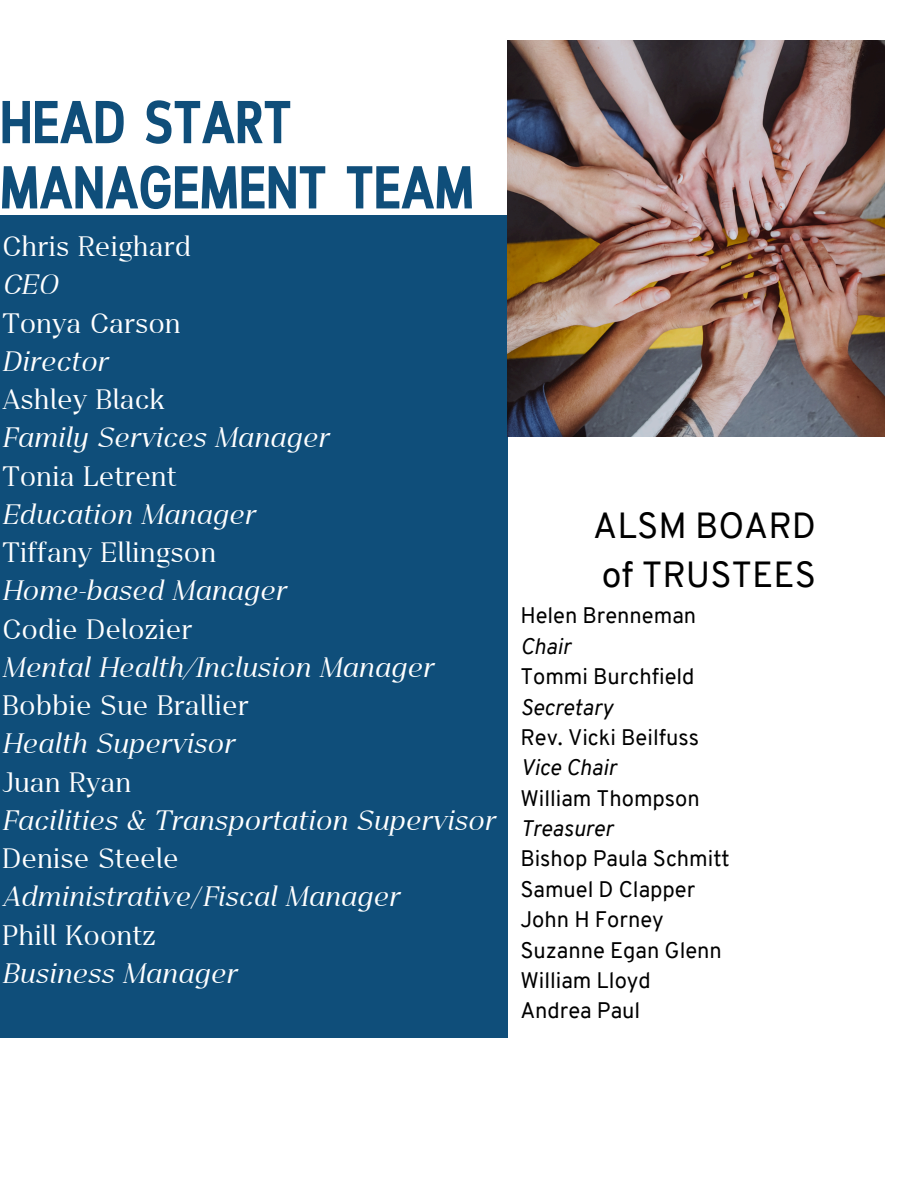
<style>
.page{position:relative;width:918px;height:1188px;background:#fff}
.page>*{position:absolute;margin:0;border:0;box-sizing:border-box;transform-origin:0 0}
.t1{font:700 60.3px/65.2px "Cloud Cond";color:#0f4e7a}
.t2{font:35.4px/49.5px "Overpass";color:#000}
.t3{font:italic 27.9px/38.2px "Cloud Lucent";color:#fff}
.t4{font:21.9px/30.3px "Overpass";color:#000}
.s1{font-style:normal}
.s2{font-style:italic}
</style>
<div class="page">
<div style="left:0;top:215px;width:508px;height:823px;background:#0f4e7a"></div>
<img style="left:508px;top:40px;width:376px;height:396px">
<h1 class="t1" style="left:0;top:95px;width:475px">HEAD START<br>MANAGEMENT TEAM</h1>
<h2 class="t3" style="left:2px;top:230px;width:494px"><span class="s1">Chris Reighard<br></span>CEO<br><span class="s1">Tonya Carson<br></span>Director<br><span class="s1">Ashley Black<br></span>Family Services Manager<br><span class="s1">Tonia Letrent<br></span>Education Manager<br><span class="s1">Tiffany Ellingson<br></span>Home-based Manager<br><span class="s1">Codie Delozier<br></span>Mental Health/Inclusion Manager<br><span class="s1">Bobbie Sue Brallier<br></span>Health Supervisor<br><span class="s1">Juan Ryan<br></span>Facilities &amp; Transportation Supervisor<br><span class="s1">Denise Steele<br></span>Administrative<span class="s1">/</span>Fiscal Manager<br><span class="s1">Phill Koontz<br></span>Business Manager</h2>
<h3 class="t2" style="left:593px;top:504px;width:224px">ALSM BOARD of TRUSTEES</h3>
<h3 class="t4" style="left:520px;top:603px;width:211px">Helen Brenneman<br><span class="s2">Chair<br></span>Tommi Burchfield<br><span class="s2">Secretary<br></span>Rev. Vicki Beilfuss<br><span class="s2">Vice Chair<br></span>William Thompson<br><span class="s2">Treasurer<br></span>Bishop Paula Schmitt<br>Samuel D Clapper<br>John H Forney<br>Suzanne Egan Glenn<br>William Lloyd<br>Andrea Paul</h3>
</div>
